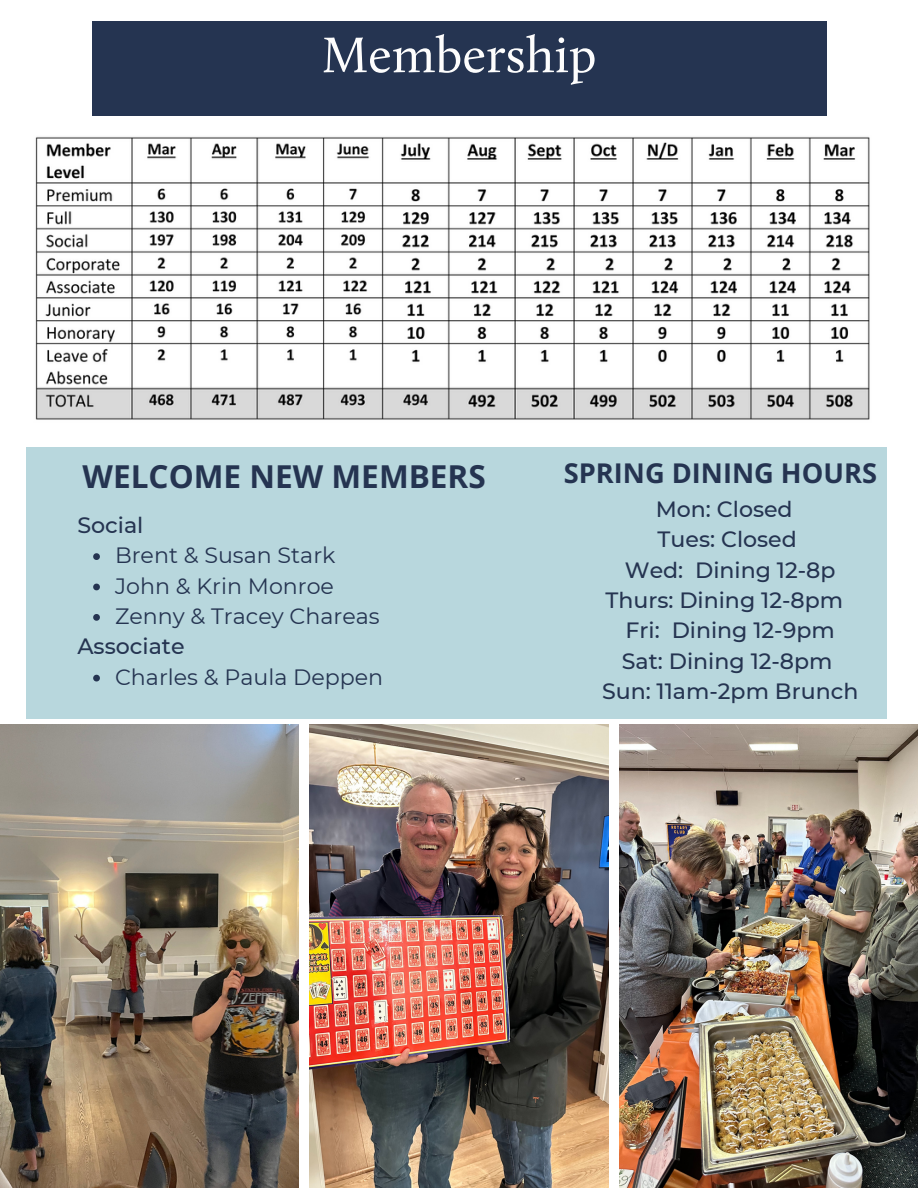
<style>
.page{position:relative;width:918px;height:1188px;background:#fff}
.page>*{position:absolute;margin:0;border:0;box-sizing:border-box;transform-origin:0 0}
.t1{font:51.75px "Calluna";color:#fdfdfd}
.t2{font:700 31.5px "Open Sans";color:#253451}
.t3{font:700 27.15px "Open Sans";color:#253451}
.t4{font:22.2px/30.3px "Montserrat";color:#253451}
.t5{font:500 22.2px "Montserrat";color:#253451}
.t6{font:500 22.05px/30.3px "Montserrat";color:#253451;text-align:center}
</style>
<div class="page">
<img style="left:0;top:725px;width:298px;height:463px">
<img style="left:309px;top:725px;width:300px;height:463px">
<img style="left:620px;top:725px;width:298px;height:463px">
<div style="left:92px;top:22px;width:734px;height:94px;background:#253451"></div>
<div style="left:26px;top:448px;width:861px;height:270px;background:#b8d7dd"></div>
<img style="left:35px;top:136px;width:835px;height:284px">
<svg style="left:93px;top:553px;width:7px;height:7px"></svg>
<svg style="left:93px;top:584px;width:7px;height:6px"></svg>
<svg style="left:93px;top:614px;width:7px;height:7px"></svg>
<svg style="left:93px;top:675px;width:7px;height:6px"></svg>
<h1 class="t1" style="left:321px;top:33px;width:277px">Membership</h1>
<h2 class="t2" style="left:83px;top:454px;width:405px">WELCOME NEW MEMBERS</h2>
<p class="t5" style="left:77px;top:511px;width:68px">Social</p>
<p class="t4" style="left:115px;top:540px;width:266px">Brent &amp; Susan Stark<br>John &amp; Krin Monroe<br>Zenny &amp; Tracey Chareas</p>
<p class="t4" style="left:115px;top:662px;width:270px">Charles &amp; Paula Deppen</p>
<p class="t5" style="left:77px;top:633px;width:109px">Associate</p>
<p class="t3" style="left:564px;top:454px;width:315px">SPRING DINING HOURS</p>
<p class="t6" style="left:602px;top:494px;width:258px">Mon: Closed<br>Tues: Closed<br>Wed: Dining 12-8p<br>Thurs: Dining 12-8pm<br>Fri: Dining 12-9pm<br>Sat: Dining 12-8pm<br>Sun: 11am-2pm Brunch</p>
</div>
